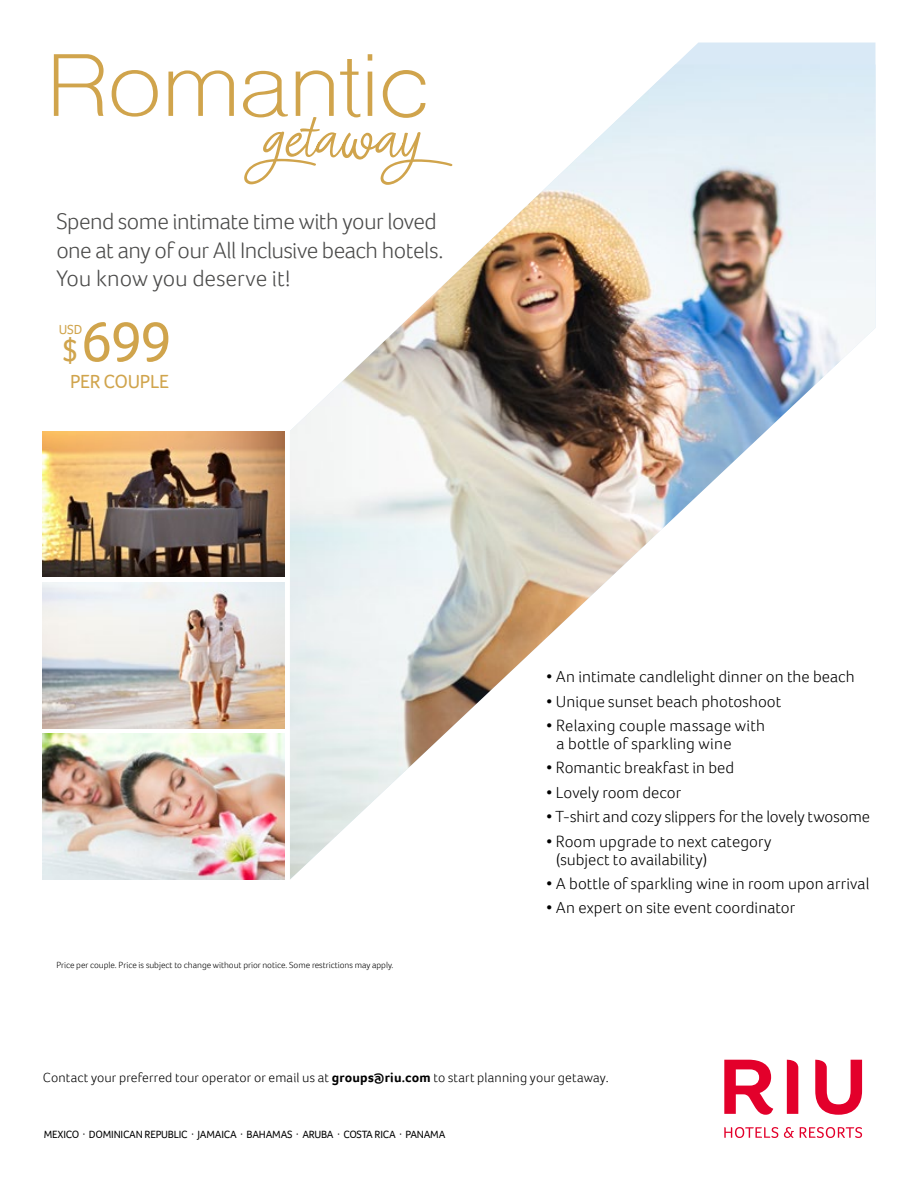
<style>
.page{position:relative;width:918px;height:1188px;background:#fff}
.page>*{position:absolute;margin:0;border:0;box-sizing:border-box;transform-origin:0 0}
.t1{font:58.2px "Foco";color:#d0a44c}
.t2{font:300 23.25px/28.5px "Foco";letter-spacing:-.025em;color:#4a4a49}
.t3{font:19.5px "Foco";letter-spacing:-.015em;color:#d0a44c}
.t4{font:300 16.5px/18px "Foco";letter-spacing:.005em;color:#000}
.t5{font:300 13.5px "Foco";letter-spacing:.01em;color:#000}
.t6{font:13.5px "Foco";color:#d0a44c}
.t7{font:10.8px "Foco";letter-spacing:-.02em;color:#000}
.t8{font:300 9px "Foco";color:#000}
.s1{font-size:31.2px}
.s2{font-weight:700}
</style>
<div class="page">
<svg style="left:724px;top:1059px;width:138px;height:79px"></svg>
<div style="left:675px;top:43px;width:200px;height:22px;background:#d9e9f6"></div>
<img style="left:290px;top:65px;width:585px;height:814px">
<img style="left:43px;top:431px;width:242px;height:146px">
<img style="left:43px;top:583px;width:242px;height:145px">
<img style="left:43px;top:734px;width:242px;height:145px">
<svg style="left:54px;top:54px;width:398px;height:131px"></svg>
<h2 class="t2" style="left:56px;top:207px;width:389px">Spend some intimate time with your loved one at any of our All Inclusive beach hotels.<br>You know you deserve it!</h2>
<h1 class="t1" style="left:62px;top:303px;width:112px"><span class="s1">$</span> 699</h1>
<p class="t6" style="left:59px;top:320px;width:25px">USD</p>
<p class="t3" style="left:70px;top:368px;width:100px">PER COUPLE</p>
<p class="t8" style="left:56px;top:959px;width:339px">Price per couple. Price is subject to change without prior notice. Some restrictions may apply.</p>
<p class="t4" style="left:546px;top:668px;width:310px">• An intimate candlelight dinner on the beach</p>
<p class="t4" style="left:546px;top:692px;width:237px">• Unique sunset beach photoshoot</p>
<p class="t4" style="left:557px;top:716px;width:210px;text-indent:-10px">• Relaxing couple massage with a bottle of sparkling wine</p>
<p class="t4" style="left:546px;top:759px;width:190px">• Romantic breakfast in bed</p>
<p class="t4" style="left:546px;top:783px;width:137px">• Lovely room decor</p>
<p class="t4" style="left:546px;top:807px;width:325px">• T-shirt and cozy slippers for the lovely twosome</p>
<p class="t4" style="left:556px;top:832px;width:217px;text-indent:-10px">• Room upgrade to next category (subject to availability)</p>
<p class="t4" style="left:546px;top:874px;width:325px">• A bottle of sparkling wine in room upon arrival</p>
<p class="t4" style="left:546px;top:899px;width:251px">• An expert on site event coordinator</p>
<p class="t5" style="left:43px;top:1069px;width:567px">Contact your preferred tour operator or email us at <span class="s2">groups@riu.com</span> to start planning your getaway.</p>
<p class="t7" style="left:44px;top:1127px;width:403px">MEXICO · DOMINICAN REPUBLIC · JAMAICA · BAHAMAS · ARUBA · COSTA RICA · PANAMA</p>
</div>
